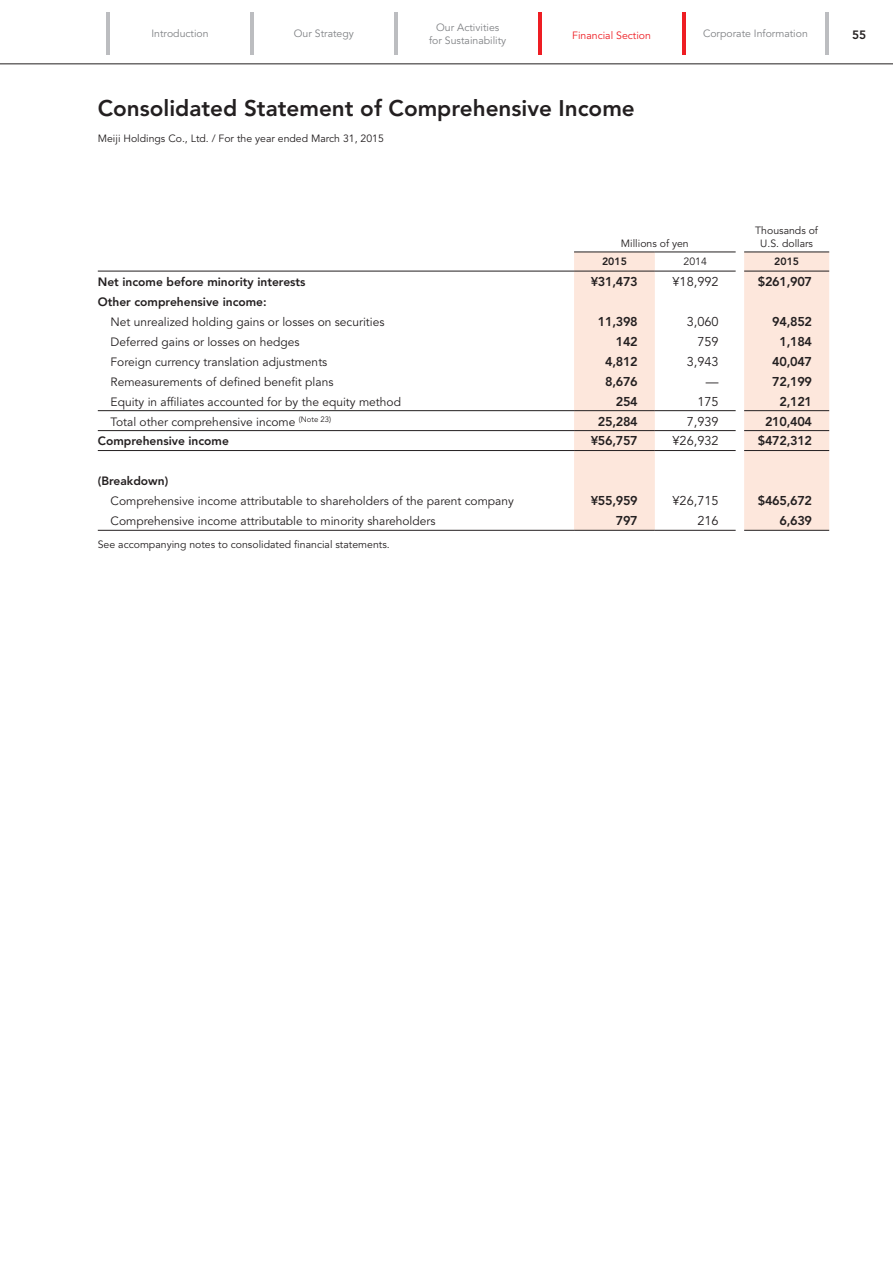
<style>
.page{position:relative;width:893px;height:1263px;background:#fff}
.page>*{position:absolute;margin:0;border:0;box-sizing:border-box;transform-origin:0 0}
.t1{font:800 22.5px "Avenir LT Std";color:#231f20}
.t2{font:800 12.75px "Avenir LT Std";letter-spacing:-.025em;color:#231f20}
.t3{font:12.75px "Avenir LT Std";color:#231f20}
.t4{font:12px "Avenir LT Std";color:#231f20}
.t5{font:800 12px "Avenir LT Std";color:#231f20}
.t6{font:10.5px/12.8px "Avenir LT Std";color:#231f20;text-align:center}
.t7{font:10.5px/13.5px "Avenir LT Std";color:#808285;text-align:center}
.t8{font:10.5px "Avenir LT Std";color:#ee1d23}
.t9{font:800 10.5px "Avenir LT Std";color:#231f20}
</style>
<div class="page">
<svg style="left:574px;top:253px;width:255px;height:277px;fill:#fde7dc"></svg>
<hr style="left:98px;top:271px;width:476px;height:1px;background:#231f20">
<hr style="left:574px;top:271px;width:81px;height:1px;background:#231f20">
<hr style="left:655px;top:271px;width:81px;height:1px;background:#231f20">
<hr style="left:744px;top:271px;width:85px;height:1px;background:#231f20">
<hr style="left:744px;top:252px;width:85px;height:1px;background:#231f20">
<hr style="left:574px;top:252px;width:81px;height:1px;background:#231f20">
<hr style="left:655px;top:252px;width:81px;height:1px;background:#231f20">
<hr style="left:98px;top:410px;width:476px;height:1px;background:#231f20">
<hr style="left:574px;top:410px;width:81px;height:1px;background:#231f20">
<hr style="left:655px;top:410px;width:81px;height:1px;background:#231f20">
<hr style="left:744px;top:410px;width:85px;height:1px;background:#231f20">
<hr style="left:98px;top:430px;width:476px;height:1px;background:#231f20">
<hr style="left:574px;top:430px;width:81px;height:1px;background:#231f20">
<hr style="left:655px;top:430px;width:81px;height:1px;background:#231f20">
<hr style="left:744px;top:430px;width:85px;height:1px;background:#231f20">
<hr style="left:98px;top:450px;width:476px;height:1px;background:#231f20">
<hr style="left:574px;top:450px;width:81px;height:1px;background:#231f20">
<hr style="left:655px;top:450px;width:81px;height:1px;background:#231f20">
<hr style="left:744px;top:450px;width:85px;height:1px;background:#231f20">
<hr style="left:98px;top:530px;width:476px;height:1px;background:#231f20">
<hr style="left:574px;top:530px;width:81px;height:1px;background:#231f20">
<hr style="left:655px;top:530px;width:81px;height:1px;background:#231f20">
<hr style="left:744px;top:530px;width:85px;height:1px;background:#231f20">
<hr style="left:0;top:64px;width:893px;height:1px;background:#231f20">
<hr style="left:106px;top:13px;width:4px;height:42px;background:#bcbdc0">
<hr style="left:250px;top:13px;width:4px;height:42px;background:#bcbdc0">
<hr style="left:394px;top:13px;width:4px;height:42px;background:#bcbdc0">
<hr style="left:825px;top:13px;width:4px;height:42px;background:#bcbdc0">
<hr style="left:682px;top:13px;width:3px;height:42px;background:#ee1d23">
<hr style="left:538px;top:13px;width:3px;height:42px;background:#ee1d23">
<p class="t7" style="left:429px;top:20px;width:79px">Our Activities for Sustainability</p>
<p class="t7" style="left:151px;top:27px;width:59px">Introduction</p>
<p class="t8" style="left:572px;top:29px;width:80px">Financial Section</p>
<p class="t7" style="left:703px;top:27px;width:106px">Corporate Information</p>
<p class="t7" style="left:294px;top:27px;width:62px">Our Strategy</p>
<p class="t5" style="left:852px;top:28px;width:16px">55</p>
<h1 class="t1" style="left:98px;top:95px;width:538px">Consolidated Statement of Comprehensive Income</h1>
<p class="t6" style="left:98px;top:133px;width:288px">Meiji Holdings Co., Ltd. / For the year ended March 31, 2015</p>
<p class="t6" style="left:621px;top:237px;width:69px">Millions of yen</p>
<p class="t6" style="left:755px;top:224px;width:64px">Thousands of<br>U.S. dollars</p>
<p class="t9" style="left:602px;top:255px;width:26px">2015</p>
<p class="t6" style="left:684px;top:255px;width:25px">2014</p>
<p class="t9" style="left:774px;top:255px;width:26px">2015</p>
<p class="t5" style="left:98px;top:275px;width:209px">Net income before minority interests</p>
<p class="t2" style="left:591px;top:274px;width:49px">¥31,473</p>
<p class="t3" style="left:673px;top:274px;width:48px">¥18,992</p>
<p class="t2" style="left:758px;top:274px;width:56px">$261,907</p>
<p class="t5" style="left:98px;top:295px;width:170px">Other comprehensive income:</p>
<p class="t4" style="left:111px;top:315px;width:275px">Net unrealized holding gains or losses on securities</p>
<p class="t2" style="left:598px;top:314px;width:41px">11,398</p>
<p class="t3" style="left:687px;top:314px;width:33px">3,060</p>
<p class="t2" style="left:772px;top:314px;width:41px">94,852</p>
<p class="t4" style="left:111px;top:335px;width:191px">Deferred gains or losses on hedges</p>
<p class="t2" style="left:616px;top:334px;width:24px">142</p>
<p class="t3" style="left:697px;top:334px;width:23px">759</p>
<p class="t2" style="left:779px;top:334px;width:34px">1,184</p>
<p class="t4" style="left:111px;top:355px;width:218px">Foreign currency translation adjustments</p>
<p class="t2" style="left:605px;top:354px;width:34px">4,812</p>
<p class="t3" style="left:687px;top:354px;width:33px">3,943</p>
<p class="t2" style="left:772px;top:354px;width:41px">40,047</p>
<p class="t4" style="left:111px;top:375px;width:224px">Remeasurements of defined benefit plans</p>
<p class="t2" style="left:605px;top:374px;width:34px">8,676</p>
<p class="t3" style="left:706px;top:374px;width:14px">—</p>
<p class="t2" style="left:772px;top:374px;width:41px">72,199</p>
<p class="t4" style="left:111px;top:394px;width:292px">Equity in affiliates accounted for by the equity method</p>
<p class="t2" style="left:616px;top:394px;width:24px">254</p>
<p class="t3" style="left:697px;top:394px;width:23px">175</p>
<p class="t2" style="left:779px;top:394px;width:34px">2,121</p>
<p class="t4" style="left:111px;top:414px;width:222px">Total other comprehensive income <sup>(Note</sup> <sup>23)</sup></p>
<p class="t2" style="left:598px;top:413px;width:41px">25,284</p>
<p class="t3" style="left:687px;top:414px;width:33px">7,939</p>
<p class="t2" style="left:765px;top:413px;width:49px">210,404</p>
<p class="t5" style="left:98px;top:434px;width:133px">Comprehensive income</p>
<p class="t2" style="left:591px;top:433px;width:49px">¥56,757</p>
<p class="t3" style="left:673px;top:434px;width:48px">¥26,932</p>
<p class="t2" style="left:758px;top:433px;width:56px">$472,312</p>
<p class="t5" style="left:98px;top:474px;width:72px">(Breakdown)</p>
<p class="t4" style="left:111px;top:494px;width:405px">Comprehensive income attributable to shareholders of the parent company</p>
<p class="t2" style="left:591px;top:493px;width:49px">¥55,959</p>
<p class="t3" style="left:673px;top:493px;width:48px">¥26,715</p>
<p class="t2" style="left:758px;top:493px;width:56px">$465,672</p>
<p class="t4" style="left:111px;top:514px;width:327px">Comprehensive income attributable to minority shareholders</p>
<p class="t2" style="left:616px;top:513px;width:24px">797</p>
<p class="t3" style="left:697px;top:513px;width:23px">216</p>
<p class="t2" style="left:779px;top:513px;width:34px">6,639</p>
<p class="t6" style="left:98px;top:538px;width:293px">See accompanying notes to consolidated financial statements.</p>
</div>
